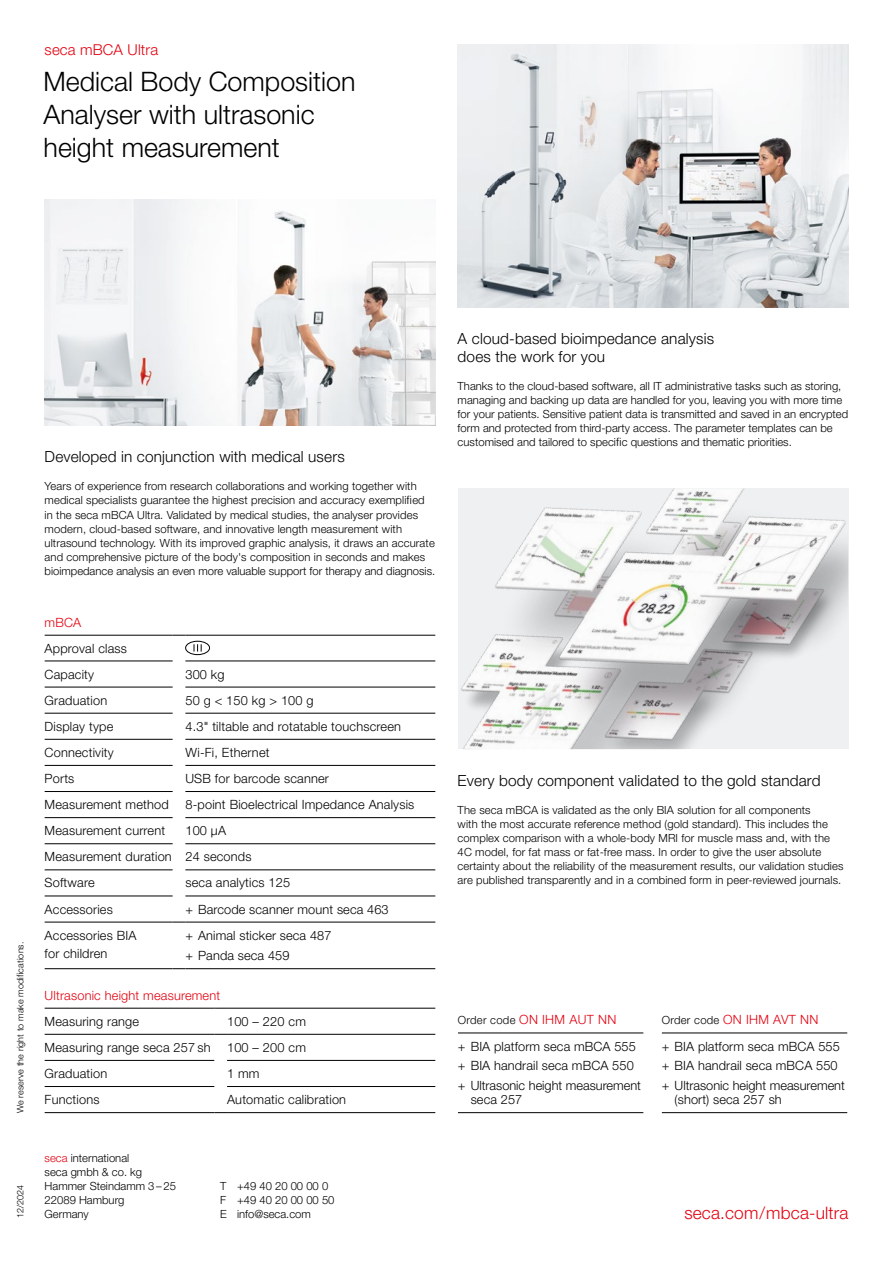
<style>
.page{position:relative;width:893px;height:1263px;background:#fff}
.page>*{position:absolute;margin:0;border:0;box-sizing:border-box;transform-origin:0 0}
.t1{font:300 26.85px/32.8px "secaglobal";color:#000}
.t2{font:300 17.25px "secaglobal";letter-spacing:.01em;color:#e3000f}
.t3{font:300 15.3px/18px "secaglobal";letter-spacing:.01em;color:#000}
.t4{font:300 15px "secaglobal";letter-spacing:.01em;color:#e3000f}
.t5{font:300 12.75px/26.1px "secaglobal";letter-spacing:.015em;color:#000}
.t6{font:300 12.75px "secaglobal";letter-spacing:.015em;color:#e3000f}
.t7{font:300 11.25px/14.1px "secaglobal";letter-spacing:.01em;color:#000}
.t8{font:300 9px "secaglobal";letter-spacing:.01em;color:#000}
.s1{color:#e3000f}
.s2{font-size:11.25px}
</style>
<div class="page">
<hr style="left:45px;top:635px;width:128px;height:1px;background:#000">
<svg style="left:173px;top:635px;width:12px;height:1px"></svg>
<hr style="left:185px;top:635px;width:250px;height:1px;background:#000">
<hr style="left:45px;top:661px;width:128px;height:1px;background:#000">
<hr style="left:185px;top:661px;width:250px;height:1px;background:#000">
<hr style="left:45px;top:687px;width:128px;height:1px;background:#000">
<hr style="left:185px;top:687px;width:250px;height:1px;background:#000">
<hr style="left:45px;top:713px;width:128px;height:1px;background:#000">
<hr style="left:185px;top:713px;width:250px;height:1px;background:#000">
<hr style="left:45px;top:739px;width:128px;height:1px;background:#000">
<hr style="left:185px;top:739px;width:250px;height:1px;background:#000">
<hr style="left:45px;top:765px;width:128px;height:1px;background:#000">
<hr style="left:185px;top:765px;width:250px;height:1px;background:#000">
<hr style="left:45px;top:791px;width:128px;height:1px;background:#000">
<hr style="left:185px;top:791px;width:250px;height:1px;background:#000">
<hr style="left:45px;top:817px;width:128px;height:1px;background:#000">
<hr style="left:185px;top:817px;width:250px;height:1px;background:#000">
<hr style="left:45px;top:843px;width:128px;height:1px;background:#000">
<hr style="left:185px;top:843px;width:250px;height:1px;background:#000">
<hr style="left:45px;top:869px;width:128px;height:1px;background:#000">
<hr style="left:185px;top:869px;width:250px;height:1px;background:#000">
<hr style="left:45px;top:896px;width:128px;height:1px;background:#000">
<hr style="left:185px;top:896px;width:250px;height:1px;background:#000">
<hr style="left:45px;top:922px;width:128px;height:1px;background:#000">
<svg style="left:173px;top:922px;width:12px;height:1px"></svg>
<hr style="left:185px;top:922px;width:250px;height:1px;background:#000">
<hr style="left:45px;top:968px;width:128px;height:1px;background:#000">
<svg style="left:173px;top:968px;width:12px;height:1px"></svg>
<hr style="left:185px;top:968px;width:250px;height:1px;background:#000">
<div style="left:185px;top:641px;width:25px;height:14px;border:1px solid #000;border-radius:50%"></div>
<svg style="left:194px;top:644px;width:8px;height:8px"></svg>
<hr style="left:45px;top:1060px;width:169px;height:1px;background:#000">
<hr style="left:227px;top:1060px;width:208px;height:1px;background:#000">
<hr style="left:45px;top:1086px;width:169px;height:1px;background:#000">
<hr style="left:227px;top:1086px;width:208px;height:1px;background:#000">
<hr style="left:45px;top:1112px;width:169px;height:1px;background:#000">
<svg style="left:214px;top:1112px;width:13px;height:1px"></svg>
<hr style="left:227px;top:1112px;width:208px;height:1px;background:#000">
<hr style="left:45px;top:1008px;width:169px;height:1px;background:#000">
<svg style="left:214px;top:1008px;width:13px;height:1px"></svg>
<hr style="left:227px;top:1008px;width:208px;height:1px;background:#000">
<hr style="left:45px;top:1034px;width:169px;height:1px;background:#000">
<svg style="left:214px;top:1034px;width:13px;height:1px"></svg>
<hr style="left:227px;top:1034px;width:208px;height:1px;background:#000">
<img style="left:458px;top:488px;width:390px;height:261px">
<img style="left:458px;top:45px;width:390px;height:262px">
<img style="left:45px;top:200px;width:390px;height:225px">
<hr style="left:458px;top:1033px;width:185px;height:1px;background:#000">
<hr style="left:458px;top:1112px;width:185px;height:1px;background:#000">
<hr style="left:662px;top:1033px;width:185px;height:1px;background:#000">
<hr style="left:662px;top:1112px;width:185px;height:1px;background:#000">
<h3 class="t4" style="left:45px;top:41px;width:115px">seca mBCA Ultra</h3>
<h1 class="t1" style="left:44px;top:66px;width:313px">Medical Body Composition<br>Analyser with ultrasonic height measurement</h1>
<h3 class="t3" style="left:45px;top:448px;width:302px">Developed in conjunction with medical users</h3>
<p class="t7" style="left:45px;top:479px;width:392px">Years of experience from research collaborations and working together with medical specialists guarantee the highest precision and accuracy exemplified in the seca mBCA Ultra. Validated by medical studies, the analyser provides modern, cloud-based software, and innovative length measurement with ultrasound technology. With its improved graphic analysis, it draws an accurate and comprehensive picture of the body's composition in seconds and makes bioimpedance analysis an even more valuable support for therapy and diagnosis.</p>
<p class="t6" style="left:45px;top:615px;width:38px">mBCA</p>
<p class="t5" style="left:45px;top:635px;width:84px">Approval class<br>Capacity</p>
<p class="t5" style="left:185px;top:661px;width:41px">300 kg</p>
<p class="t8" style="left:15px;top:1113px;width:173px;rotate:-90deg">We reserve the right to make modifications.</p>
<p class="t5" style="left:45px;top:687px;width:64px">Graduation</p>
<p class="t5" style="left:185px;top:687px;width:130px">50 g &lt; 150 kg &gt; 100 g</p>
<p class="t5" style="left:45px;top:713px;width:70px">Display type</p>
<p class="t5" style="left:185px;top:713px;width:217px">4.3" tiltable and rotatable touchscreen</p>
<p class="t5" style="left:45px;top:739px;width:71px">Connectivity</p>
<p class="t5" style="left:185px;top:739px;width:86px">Wi-Fi, Ethernet</p>
<p class="t5" style="left:45px;top:765px;width:31px">Ports</p>
<p class="t5" style="left:185px;top:765px;width:145px">USB for barcode scanner</p>
<p class="t5" style="left:45px;top:792px;width:126px">Measurement method</p>
<p class="t5" style="left:185px;top:792px;width:230px">8-point Bioelectrical Impedance Analysis</p>
<p class="t5" style="left:45px;top:818px;width:122px">Measurement current</p>
<p class="t5" style="left:45px;top:818px;width:208px;text-indent:141px">100 µA<br>Measurement duration 24 seconds<br>Software</p>
<p class="t5" style="left:185px;top:870px;width:106px">seca analytics 125</p>
<p class="t5" style="left:45px;top:896px;width:70px">Accessories</p>
<p class="t5" style="left:185px;top:896px;width:205px">+ Barcode scanner mount seca 463</p>
<p class="t5" style="left:45px;top:926px;width:93px;line-height:18.8px">Accessories BIA for children</p>
<p class="t5" style="left:185px;top:925px;width:148px;line-height:20.5px">+ Animal sticker seca 487 + Panda seca 459</p>
<p class="t6" style="left:45px;top:988px;width:177px">Ultrasonic height measurement</p>
<p class="t5" style="left:45px;top:1008px;width:96px">Measuring range</p>
<p class="t5" style="left:227px;top:1008px;width:80px">100 ‒ 220 cm</p>
<p class="t5" style="left:45px;top:1034px;width:168px">Measuring range seca 257 sh</p>
<p class="t5" style="left:227px;top:1034px;width:80px">100 ‒ 200 cm</p>
<p class="t5" style="left:45px;top:1060px;width:64px">Graduation</p>
<p class="t5" style="left:227px;top:1060px;width:34px">1 mm</p>
<p class="t5" style="left:45px;top:1087px;width:56px">Functions</p>
<p class="t5" style="left:227px;top:1087px;width:121px">Automatic calibration</p>
<p class="t7" style="left:45px;top:1151px;width:133px"><span class="s1">seca</span> international<br>seca gmbh &amp; co. kg<br>Hammer Steindamm 3 – 25<br>22089 Hamburg<br>Germany</p>
<p class="t8" style="left:15px;top:1218px;width:35px;rotate:-90deg">12/2024</p>
<p class="t7" style="left:220px;top:1179px;width:116px">T +49 40 20 00 00 0<br>F +49 40 20 00 00 50<br>E info@seca.com</p>
<h3 class="t3" style="left:458px;top:329px;width:258px">A cloud-based bioimpedance analysis does the work for you</h3>
<p class="t7" style="left:458px;top:379px;width:392px">Thanks to the cloud-based software, all IT administrative tasks such as storing, managing and backing up data are handled for you, leaving you with more time for your patients. Sensitive patient data is transmitted and saved in an encrypted form and protected from third-party access. The parameter templates can be customised and tailored to specific questions and thematic priorities.</p>
<h3 class="t3" style="left:458px;top:771px;width:364px">Every body component validated to the gold standard</h3>
<p class="t7" style="left:458px;top:803px;width:387px">The seca mBCA is validated as the only BIA solution for all components<br>with the most accurate reference method (gold standard). This includes the complex comparison with a whole-body MRI for muscle mass and, with the 4C model, for fat mass or fat-free mass. In order to give the user absolute certainty about the reliability of the measurement results, our validation studies are published transparently and in a combined form in peer-reviewed journals.</p>
<p class="t5" style="left:458px;top:1007px;width:179px"><span class="s2">Order code</span> <span class="s1">ON IHM AUT NN<br></span>+ BIA platform seca mBCA 555</p>
<p class="t5" style="left:458px;top:1056px;width:185px;line-height:19.8px">+ BIA handrail seca mBCA 550 + Ultrasonic height measurement</p>
<p class="t5" style="left:471px;top:1087px;width:53px">seca 257</p>
<p class="t5" style="left:662px;top:1007px;width:179px"><span class="s2">Order code</span> <span class="s1">ON IHM AVT NN<br></span>+ BIA platform seca mBCA 555</p>
<p class="t5" style="left:662px;top:1056px;width:185px;line-height:19.8px">+ BIA handrail seca mBCA 550 + Ultrasonic height measurement</p>
<p class="t5" style="left:675px;top:1087px;width:109px">(short) seca 257 sh</p>
<h2 class="t2" style="left:684px;top:1202px;width:165px">seca.com/mbca-ultra</h2>
</div>
